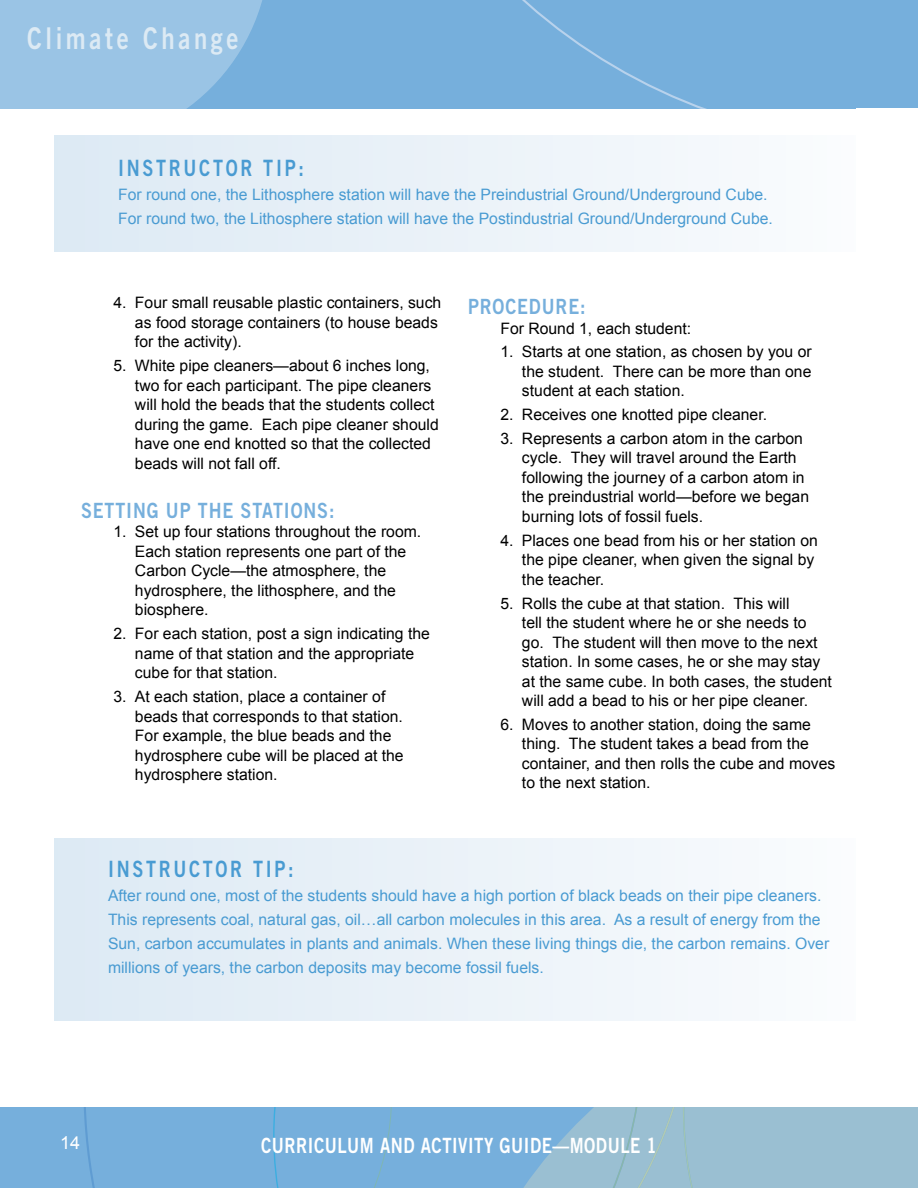
<style>
.page{position:relative;width:918px;height:1188px;background:#76afdc}
.page>*{position:absolute;margin:0;border:0;box-sizing:border-box;transform-origin:0 0}
.t1{font:30px "Trade Gothic Bold Two";letter-spacing:.15em;color:#dceaf4;scale:.8 1}
.t2{font:22.5px "Trade Gothic Bold Two";letter-spacing:.15em;color:#499bd2;scale:.8 1}
.t3{font:21px "Trade Gothic Bold Two";letter-spacing:.03em;color:#fff;scale:.8 1}
.t4{font:21px "Trade Gothic Bold Two";color:#76afdc;scale:.85 1}
.t5{font:18px "Arial";color:#fff}
.t6{font:15.75px/19.5px "Arial";color:#000}
.t7{font:15.75px/24px "Arial";color:#499bd2}
</style>
<div class="page">
<svg style="left:509px;top:1106px;width:408px;height:82px;background:#95bdd4"></svg>
<svg style="left:604px;top:1106px;width:94px;height:82px;background:#9bbfd0"></svg>
<svg style="left:522px;top:0;width:335px;height:109px"></svg>
<svg style="left:0;top:0;width:262px;height:109px;background:#96c1e4"></svg>
<svg style="left:917px;top:1106px;width:1px;height:82px"></svg>
<div style="left:0;top:109px;width:918px;height:997px;background:#fff"></div>
<div style="left:54px;top:135px;width:864px;height:116px;background:linear-gradient(to right,#dce9f4,#fcfdfe)"></div>
<div style="left:54px;top:839px;width:864px;height:182px;background:linear-gradient(to right,#dce9f4,#fcfdfe)"></div>
<div style="left:857px;top:108px;width:61px;height:998px;background:#fff"></div>
<h1 class="t1" style="left:27px;top:20px;width:266px">CLIMATE CHANGE</h1>
<h2 class="t2" style="left:118px;top:154px;width:66px">IN STRUCTOR</h2>
<h2 class="t2" style="left:263px;top:154px;width:52px">TIP:</h2>
<p class="t7" style="left:118px;top:183px;width:656px">For round one, the Lithosphere station will have the Preindustrial Ground/Underground Cube.<br>For round two, the Lithosphere station will have the Postindustrial Ground/Underground Cube.</p>
<p class="t6" style="left:135px;top:293px;width:308px;text-indent:-22px">4. Four small reusable plastic containers, such as food storage containers (to house beads for the activity).</p>
<p class="t6" style="left:135px;top:356px;width:305px;text-indent:-22px">5. White pipe cleaners—about 6 inches long, two for each participant. The pipe cleaners will hold the beads that the students collect during the game. Each pipe cleaner should have one end knotted so that the collected beads will not fall off.</p>
<h3 class="t4" style="left:81px;top:497px;width:14px">SETTING</h3>
<h3 class="t4" style="left:166px;top:497px;width:115px">UP THE STATION</h3>
<h3 class="t4" style="left:317px;top:497px;width:22px">S:</h3>
<p class="t6" style="left:135px;top:522px;width:288px;text-indent:-22px">1. Set up four stations throughout the room.<br>Each station represents one part of the Carbon Cycle—the atmosphere, the hydrosphere, the lithosphere, and the biosphere.</p>
<p class="t6" style="left:135px;top:624px;width:297px;text-indent:-22px">2. For each station, post a sign indicating the name of that station and the appropriate cube for that station.</p>
<p class="t6" style="left:135px;top:687px;width:270px;text-indent:-22px">3. At each station, place a container of beads that corresponds to that station.<br>For example, the blue beads and the hydrosphere cube will be placed at the hydrosphere station.</p>
<h3 class="t4" style="left:468px;top:293px;width:30px">PROCEDURE</h3>
<h3 class="t4" style="left:580px;top:293px;width:8px">:</h3>
<p class="t6" style="left:500px;top:318px;width:192px">For Round 1, each student:</p>
<p class="t6" style="left:522px;top:342px;width:291px;text-align:justify;text-indent:-22px">1. Starts at one station, as chosen by you or the student. There can be more than one student at each station.</p>
<p class="t6" style="left:500px;top:405px;width:268px">2. Receives one knotted pipe cleaner.</p>
<p class="t6" style="left:522px;top:429px;width:289px;text-indent:-22px">3. Represents a carbon atom in the carbon cycle. They will travel around the Earth following the journey of a carbon atom in the preindustrial world—before we began burning lots of fossil fuels.</p>
<p class="t6" style="left:522px;top:530px;width:297px;text-indent:-22px">4. Places one bead from his or her station on the pipe cleaner, when given the signal by the teacher.</p>
<p class="t6" style="left:522px;top:593px;width:311px;text-indent:-22px">5. Rolls the cube at that station. This will<br>tell the student where he or she needs to go. The student will then move to the next station. In some cases, he or she may stay at the same cube. In both cases, the student will add a bead to his or her pipe cleaner.</p>
<p class="t6" style="left:522px;top:715px;width:315px;text-indent:-22px">6. Moves to another station, doing the same thing. The student takes a bead from the container, and then rolls the cube and moves to the next station.</p>
<h2 class="t2" style="left:108px;top:855px;width:66px">IN STRUCTOR</h2>
<h2 class="t2" style="left:253px;top:855px;width:52px">TIP:</h2>
<p class="t7" style="left:108px;top:884px;width:723px">After round one, most of the students should have a high portion of black beads on their pipe cleaners.<br>This represents coal, natural gas, oil…all carbon molecules in this area. As a result of energy from the Sun, carbon accumulates in plants and animals. When these living things die, the carbon remains. Over millions of years, the carbon deposits may become fossil fuels.</p>
<p class="t5" style="left:60px;top:1132px;width:22px">14</p>
<h3 class="t3" style="left:261px;top:1132px;width:496px">CURRICULUM AND ACTIVITY GUIDE—MODULE 1</h3>
</div>
